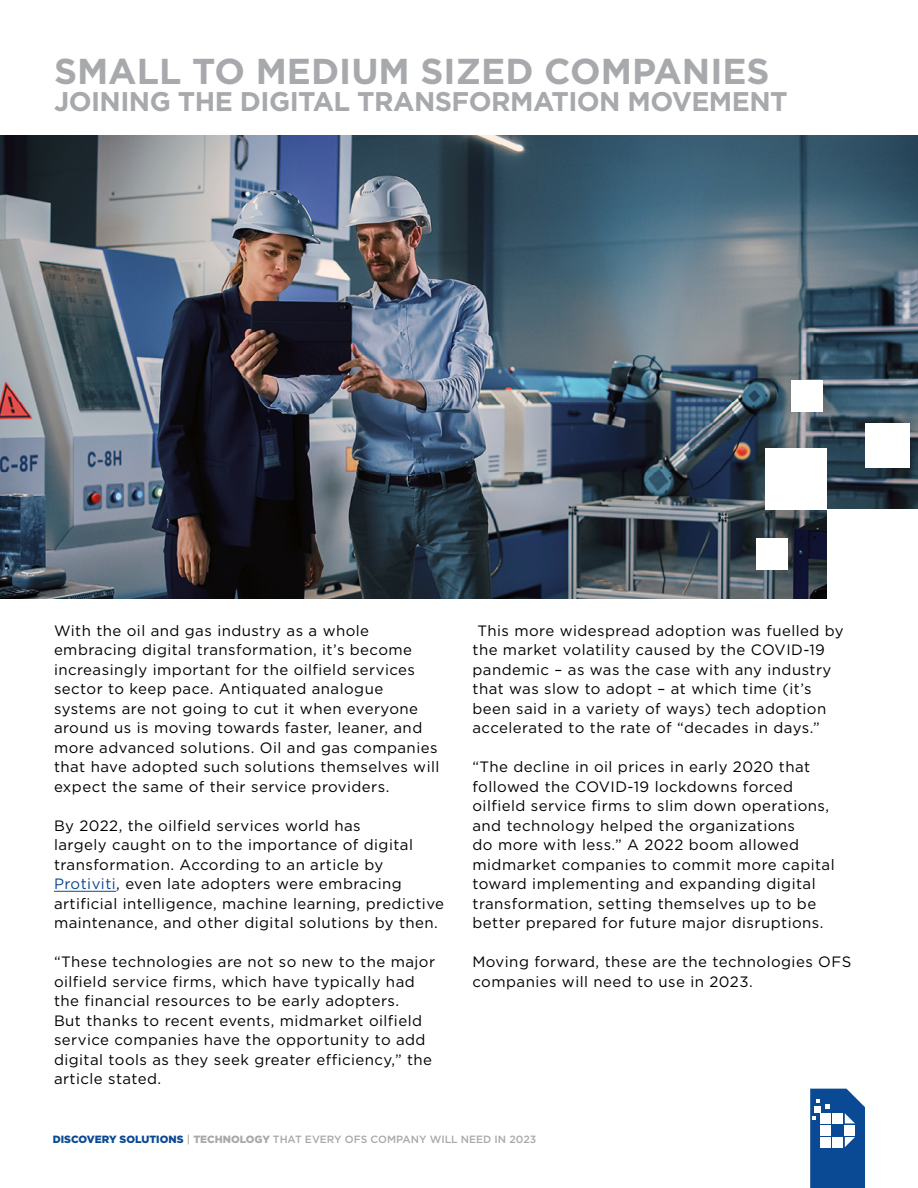
<style>
.page{position:relative;width:918px;height:1188px;background:#fff}
.page>*{position:absolute;margin:0;border:0;box-sizing:border-box;transform-origin:0 0}
.t1{font:700 36px "Gotham HTF";color:#a7a9ac}
.t2{font:700 27px "Gotham HTF";letter-spacing:-.02em;color:#a7a9ac}
.t3{font:15px/19.5px "Gotham HTF";letter-spacing:.03em;color:#000}
.t4{font:500 10.5px "Gotham HTF";color:#a7a9ac}
.s1{color:#0a4994}
.s2{font-weight:900;color:#0a4994}
.s3{font-weight:900}
</style>
<div class="page">
<svg style="left:810px;top:1089px;width:55px;height:99px"></svg>
<hr style="left:54px;top:891px;width:62px;height:1px;background:#0a4994">
<img style="left:0;top:135px;width:918px;height:463px">
<div style="left:827px;top:509px;width:91px;height:91px;background:#fff"></div>
<div style="left:766px;top:448px;width:61px;height:61px;background:#fff"></div>
<div style="left:865px;top:423px;width:44px;height:45px;background:#fff"></div>
<div style="left:791px;top:380px;width:32px;height:31px;background:#fff"></div>
<div style="left:756px;top:538px;width:32px;height:32px;background:#fff"></div>
<h1 class="t1" style="left:54px;top:51px;width:717px">SMALL TO MEDIUM SIZED COMPANIES</h1>
<h2 class="t2" style="left:54px;top:86px;width:735px">JOINING THE DIGITAL TRANSFORMATION MOVEMENT</h2>
<p class="t3" style="left:54px;top:621px;width:387px">With the oil and gas industry as a whole embracing digital transformation, it’s become increasingly important for the oilfield services sector to keep pace. Antiquated analogue systems are not going to cut it when everyone around us is moving towards faster, leaner, and more advanced solutions. Oil and gas companies that have adopted such solutions themselves will expect the same of their service providers.</p>
<p class="t3" style="left:54px;top:816px;width:392px">By 2022, the oilfield services world has<br>largely caught on to the importance of digital transformation. According to an article by <span class="s1">Protiviti</span>, even late adopters were embracing artificial intelligence, machine learning, predictive maintenance, and other digital solutions by then.</p>
<p class="t3" style="left:54px;top:952px;width:383px">“These technologies are not so new to the major oilfield service firms, which have typically had the financial resources to be early adopters.<br>But thanks to recent events, midmarket oilfield service companies have the opportunity to add digital tools as they seek greater efficiency,” the article stated.</p>
<p class="t3" style="left:472px;top:621px;width:373px;text-indent:5px">This more widespread adoption was fuelled by the market volatility caused by the COVID-19 pandemic – as was the case with any industry that was slow to adopt – at which time (it’s been said in a variety of ways) tech adoption accelerated to the rate of “decades in days.”</p>
<p class="t3" style="left:472px;top:757px;width:364px">“The decline in oil prices in early 2020 that followed the COVID-19 lockdowns forced oilfield service firms to slim down operations, and technology helped the organizations<br>do more with less.” A 2022 boom allowed midmarket companies to commit more capital toward implementing and expanding digital transformation, setting themselves up to be better prepared for future major disruptions.</p>
<p class="t3" style="left:472px;top:952px;width:380px">Moving forward, these are the technologies OFS companies will need to use in 2023.</p>
<p class="t4" style="left:53px;top:1133px;width:485px"><span class="s2">DISCOVERY SOLUTIONS</span> | <span class="s3">TECHNOLOGY</span> THAT EVERY OFS COMPANY WILL NEED IN 2023</p>
</div>
